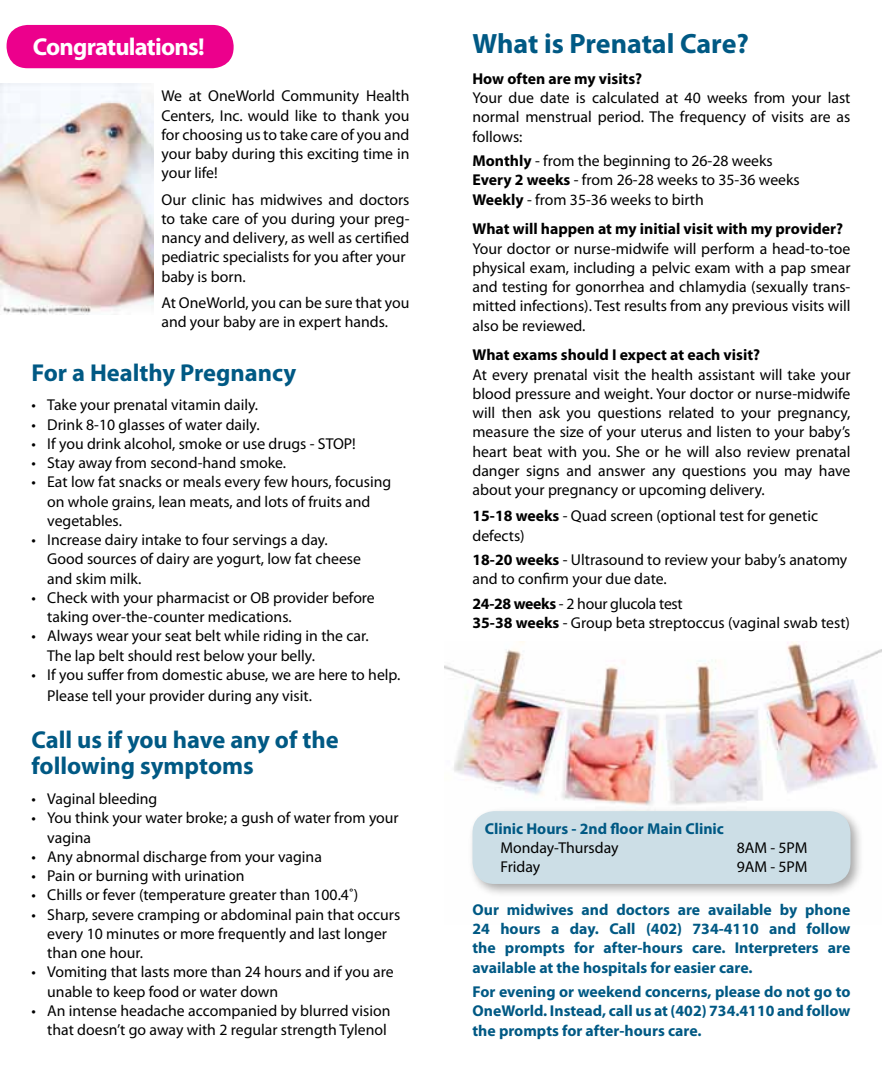
<style>
.page{position:relative;width:882px;height:1071px;background:#fff}
.page>*{position:absolute;margin:0;border:0;box-sizing:border-box;transform-origin:0 0}
.t1{font:700 28px "Myriad Pro";letter-spacing:-.005em;color:#005984}
.t2{font:700 24.5px/26.2px "Myriad Pro";color:#005984}
.t3{font:700 24.5px "Myriad Pro";letter-spacing:-.03em;color:#fff}
.t4{font:15.75px/19.2px "Myriad Pro";color:#000}
.t5{font:700 15.75px/19.2px "Myriad Pro";color:#005984;text-align:justify}
.t6{font:700 15.75px "Myriad Pro";color:#000}
.s1{font-weight:700}
</style>
<div class="page">
<img style="left:444px;top:641px;width:438px;height:165px">
<div style="left:468px;top:806px;width:396px;height:92px;background:#000;opacity:.35"></div>
<div style="left:473px;top:812px;width:377px;height:71px;background:#ccdee6;border-radius:21px"></div>
<div style="left:472px;top:811px;width:378px;height:73px;border:2px solid #ccdee6;border-radius:21px"></div>
<div style="left:7px;top:25px;width:227px;height:43px;background:#ec008c;border-radius:21px"></div>
<img style="left:0;top:84px;width:154px;height:231px">
<h2 class="t3" style="left:33px;top:30px;width:173px">Congratulations!</h2>
<p class="t4" style="left:161px;top:86px;width:250px;text-align:justify">We at OneWorld Community Health Centers, Inc. would like to thank you for choosing us to take care of you and your baby during this exciting time in your life!</p>
<p class="t4" style="left:161px;top:190px;width:250px">Our clinic has midwives and doctors to take care of you during your preg&shy;nancy and delivery, as well as certified pediatric specialists for you after your baby is born.</p>
<p class="t4" style="left:161px;top:293px;width:250px">At OneWorld, you can be sure that you and your baby are in expert hands.</p>
<h2 class="t2" style="left:32px;top:358px;width:266px">For a Healthy Pregnancy</h2>
<p class="t4" style="left:32px;top:395px;width:228px">• Take your prenatal vitamin daily.</p>
<p class="t4" style="left:32px;top:414px;width:230px">• Drink 8-10 glasses of water daily.</p>
<p class="t4" style="left:32px;top:434px;width:326px">• If you drink alcohol, smoke or use drugs - STOP!</p>
<p class="t4" style="left:32px;top:453px;width:256px">• Stay away from second-hand smoke.</p>
<p class="t4" style="left:47px;top:472px;width:346px;text-indent:-16px">• Eat low fat snacks or meals every few hours, focusing on whole grains, lean meats, and lots of fruits and vegetables.</p>
<p class="t4" style="left:47px;top:530px;width:315px;text-indent:-16px">• Increase dairy intake to four servings a day.<br>Good sources of dairy are yogurt, low fat cheese and skim milk.</p>
<p class="t4" style="left:47px;top:588px;width:329px;text-indent:-16px">• Check with your pharmacist or OB provider before taking over-the-counter medications.</p>
<p class="t4" style="left:47px;top:626px;width:323px;text-indent:-16px">• Always wear your seat belt while riding in the car.<br>The lap belt should rest below your belly.</p>
<p class="t4" style="left:47px;top:664px;width:355px;line-height:21px;text-indent:-16px">• If you suffer from domestic abuse, we are here to help.<br>Please tell your provider during any visit.</p>
<h2 class="t2" style="left:32px;top:726px;width:309px">Call us if you have any of the following symptoms</h2>
<p class="t4" style="left:32px;top:789px;width:127px">• Vaginal bleeding</p>
<p class="t4" style="left:47px;top:808px;width:353px;text-indent:-16px">• You think your water broke; a gush of water from your vagina</p>
<p class="t4" style="left:32px;top:847px;width:292px">• Any abnormal discharge from your vagina</p>
<p class="t4" style="left:32px;top:866px;width:215px">• Pain or burning with urination</p>
<p class="t4" style="left:32px;top:885px;width:328px">• Chills or fever (temperature greater than 100.4˚)</p>
<p class="t4" style="left:47px;top:904px;width:355px;text-indent:-16px">• Sharp, severe cramping or abdominal pain that occurs every 10 minutes or more frequently and last longer than one hour.</p>
<p class="t4" style="left:47px;top:962px;width:348px;text-indent:-16px">• Vomiting that lasts more than 24 hours and if you are unable to keep food or water down</p>
<p class="t4" style="left:32px;top:1001px;width:360px;text-align:right">• An intense headache accompanied by blurred vision that doesn’t go away with 2 regular strength Tylenol</p>
<h1 class="t1" style="left:472px;top:25px;width:278px">What is Prenatal Care?</h1>
<p class="t6" style="left:472px;top:68px;width:171px">How often are my visits?</p>
<p class="t4" style="left:472px;top:88px;width:379px;text-align:justify">Your due date is calculated at 40 weeks from your last normal menstrual period. The frequency of visits are as follows:</p>
<p class="t4" style="left:472px;top:151px;width:329px"><span class="s1">Monthly</span> - from the beginning to 26-28 weeks<br><span class="s1">Every 2 weeks</span> - from 26-28 weeks to 35-36 weeks<br><span class="s1">Weekly</span> - from 35-36 weeks to birth</p>
<p class="t6" style="left:472px;top:219px;width:372px">What will happen at my initial visit with my provider?</p>
<p class="t4" style="left:472px;top:239px;width:380px;text-align:justify">Your doctor or nurse-midwife will perform a head-to-toe physical exam, including a pelvic exam with a pap smear and testing for gonorrhea and chlamydia (sexually trans&shy;mitted infections). Test results from any previous visits will also be reviewed.</p>
<p class="t6" style="left:472px;top:345px;width:289px">What exams should I expect at each visit?</p>
<p class="t4" style="left:472px;top:365px;width:380px;text-align:justify">At every prenatal visit the health assistant will take your blood pressure and weight. Your doctor or nurse-midwife will then ask you questions related to your pregnancy, measure the size of your uterus and listen to your baby’s heart beat with you. She or he will also review prenatal danger signs and answer any questions you may have about your pregnancy or upcoming delivery.</p>
<p class="t4" style="left:472px;top:506px;width:347px"><span class="s1">15-18 weeks</span> - Quad screen (optional test for genetic defects)</p>
<p class="t4" style="left:472px;top:550px;width:376px"><span class="s1">18-20 weeks</span> - Ultrasound to review your baby’s anatomy and to confirm your due date.</p>
<p class="t4" style="left:472px;top:594px;width:379px"><span class="s1">24-28 weeks</span> - 2 hour glucola test<br><span class="s1">35-38 weeks</span> - Group beta streptoccus (vaginal swab test)</p>
<p class="t5" style="left:485px;top:818px;width:241px">Clinic Hours - 2nd floor Main Clinic</p>
<p class="t4" style="left:500px;top:838px;width:120px">Monday-Thursday</p>
<p class="t4" style="left:737px;top:838px;width:72px">8AM - 5PM</p>
<p class="t4" style="left:500px;top:857px;width:41px">Friday</p>
<p class="t4" style="left:737px;top:857px;width:72px">9AM - 5PM</p>
<p class="t5" style="left:472px;top:899px;width:379px">Our midwives and doctors are available by phone 24 hours a day. Call (402) 734-4110 and follow the prompts for after-hours care. Interpreters are available at the hospitals for easier care.</p>
<p class="t5" style="left:472px;top:982px;width:379px">For evening or weekend concerns, please do not go to OneWorld. Instead, call us at (402) 734.4110 and follow the prompts for after-hours care.</p>
</div>
